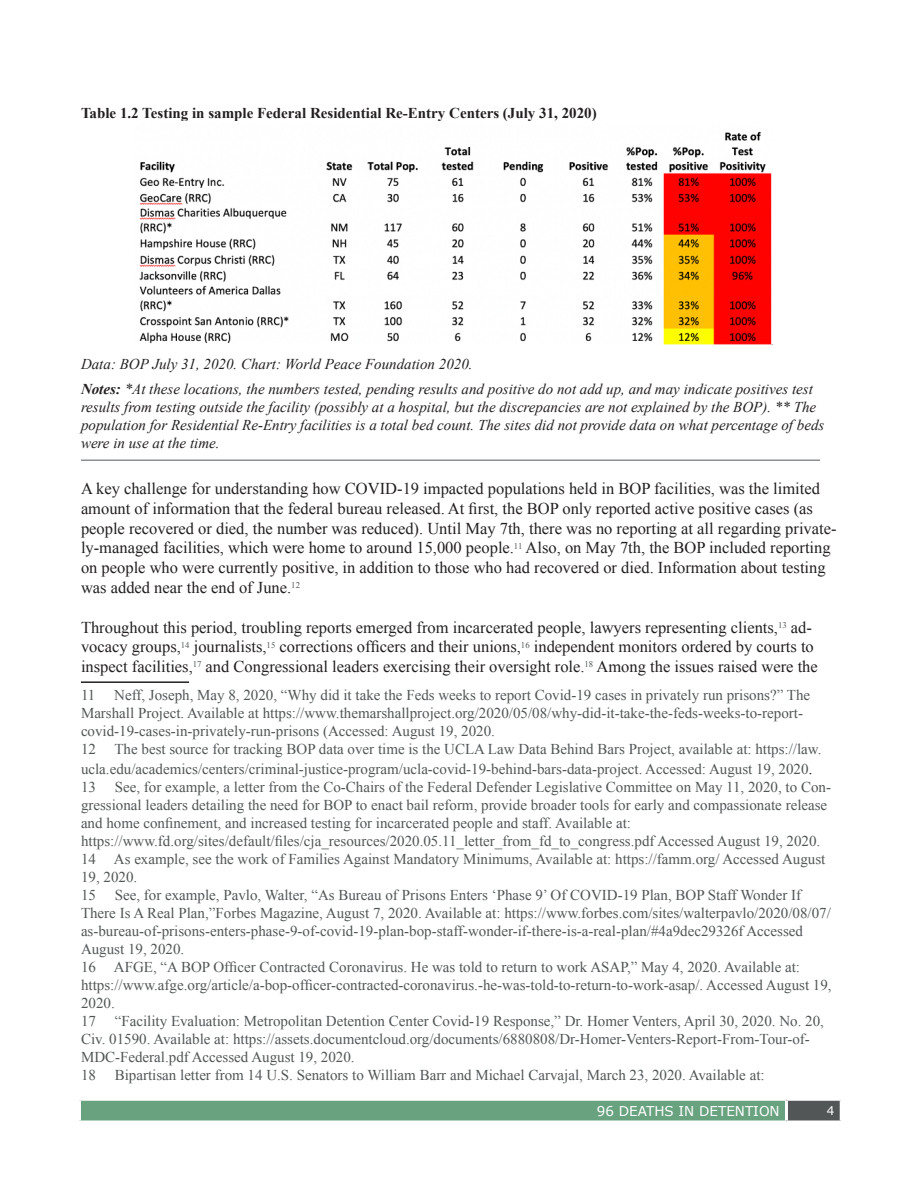
<style>
.page{position:relative;width:918px;height:1188px;background:#fff}
.page>*{position:absolute;margin:0;border:0;box-sizing:border-box;transform-origin:0 0}
.t1{font:16.5px/19.8px "Times New Roman";color:#231f20}
.t2{font:15px/18px "Times New Roman";color:#525657}
.bottom_caption{font:italic 15px/18px "Times New Roman";color:#231f20}
.Caption_style{font:700 15px "Times New Roman";color:#231f20}
.Caption_style-2{font:italic 15px "Times New Roman";color:#231f20}
.t3{font:13.5px "Verdana";color:#fff}
.t4{font:12px "Verdana";color:#fff}
.s1{font-weight:700}
.s2{font-size:16.5px;color:#231f20}
</style>
<div class="page">
<div style="left:80px;top:1099px;width:706px;height:23px;background:#69a27f"></div>
<div style="left:786px;top:1099px;width:55px;height:23px;background:#525657"></div>
<hr style="left:786px;top:1098px;width:57px;height:3px;background:#fff">
<hr style="left:840px;top:1101px;width:3px;height:19px;background:#fff">
<svg style="left:786px;top:1120px;width:55px;height:2px"></svg>
<hr style="left:78px;top:1098px;width:708px;height:3px;background:#fff">
<hr style="left:78px;top:1101px;width:3px;height:19px;background:#fff">
<hr style="left:785px;top:1101px;width:3px;height:19px;background:#fff">
<svg style="left:79px;top:1120px;width:707px;height:2px"></svg>
<hr style="left:81px;top:460px;width:739px;height:1px;background:#525657">
<img style="left:139px;top:131px;width:634px;height:214px">
<hr style="left:81px;top:681px;width:108px;height:2px;background:#231f20">
<p class="Caption_style" style="left:81px;top:103px;width:517px">Table 1.2 Testing in sample Federal Residential Re-Entry Centers (July 31, 2020)</p>
<p class="Caption_style-2" style="left:81px;top:354px;width:393px">Data: BOP July 31, 2020. Chart: World Peace Foundation 2020.</p>
<p class="bottom_caption" style="left:81px;top:379px;width:745px"><span class="s1">Notes:</span> *At these locations, the numbers tested, pending results and positive do not add up, and may indicate positives test results from testing outside the facility (possibly at a hospital, but the discrepancies are not explained by the BOP). ** The population for Residential Re-Entry facilities is a total bed count. The sites did not provide data on what percentage of beds were in use at the time.</p>
<p class="t1" style="left:81px;top:478px;width:757px">A key challenge for understanding how COVID-19 impacted populations held in BOP facilities, was the limited amount of information that the federal bureau released. At first, the BOP only reported active positive cases (as people recovered or died, the number was reduced). Until May 7th, there was no reporting at all regarding private&shy;ly-managed facilities, which were home to around 15,000 people.<sup>11</sup> Also, on May 7th, the BOP included reporting on people who were currently positive, in addition to those who had recovered or died. Information about testing was added near the end of June.<sup>12</sup></p>
<p class="t1" style="left:81px;top:617px;width:738px">Throughout this period, troubling reports emerged from incarcerated people, lawyers representing clients,<sup>13</sup> ad&shy;vocacy groups,<sup>14</sup> journalists,<sup>15</sup> corrections officers and their unions,<sup>16</sup> independent monitors ordered by courts to inspect facilities,<sup>17</sup> and Congressional leaders exercising their oversight role.<sup>18</sup> Among the issues raised were the</p>
<p class="t2" style="left:81px;top:686px;width:16px">11</p>
<p class="t2" style="left:81px;top:686px;width:731px;text-indent:33px">Neff, Joseph, May 8, 2020, “Why did it take the Feds weeks to report Covid-19 cases in privately run prisons?” The<br>Marshall Project. Available at https://www.themarshallproject.org/2020/05/08/why-did-it-take-the-feds-weeks-to-report&shy;covid-19-cases-in-privately-run-prisons (Accessed: August 19, 2020.</p>
<p class="t2" style="left:81px;top:739px;width:742px;line-height:19.8px">12 The best source for tracking BOP data over time is the UCLA Law Data Behind Bars Project, available at: https://law. ucla.edu/academics/centers/criminal-justice-program/ucla-covid-19-behind-bars-data-project. Accessed: August 19, 2020<span class="s2">.</span></p>
<p class="t2" style="left:81px;top:778px;width:16px">13</p>
<p class="t2" style="left:81px;top:778px;width:752px;text-indent:34px">See, for example, a letter from the Co-Chairs of the Federal Defender Legislative Committee on May 11, 2020, to Con&shy;gressional leaders detailing the need for BOP to enact bail reform, provide broader tools for early and compassionate release and home confinement, and increased testing for incarcerated people and staff. Available at:</p>
<p class="t2" style="left:81px;top:832px;width:741px">https://www.fd.org/sites/default/files/cja_resources/2020.05.11_letter_from_fd_to_congress.pdf Accessed August 19, 2020.</p>
<p class="t2" style="left:81px;top:850px;width:746px">14 As example, see the work of Families Against Mandatory Minimums, Available at: https://famm.org/ Accessed August<br>19, 2020.</p>
<p class="t2" style="left:81px;top:886px;width:16px">15</p>
<p class="t2" style="left:81px;top:886px;width:751px;text-indent:34px">See, for example, Pavlo, Walter, “As Bureau of Prisons Enters ‘Phase 9’ Of COVID-19 Plan, BOP Staff Wonder If There Is A Real Plan,”Forbes Magazine, August 7, 2020. Available at: https://www.forbes.com/sites/walterpavlo/2020/08/07/ as-bureau-of-prisons-enters-phase-9-of-covid-19-plan-bop-staff-wonder-if-there-is-a-real-plan/#4a9dec29326f Accessed August 19, 2020.</p>
<p class="t2" style="left:81px;top:958px;width:752px">16 AFGE, “A BOP Officer Contracted Coronavirus. He was told to return to work ASAP,” May 4, 2020. Available at: https://www.afge.org/article/a-bop-officer-contracted-coronavirus.-he-was-told-to-return-to-work-asap/. Accessed August 19,<br>2020.</p>
<p class="t2" style="left:81px;top:1012px;width:16px">17</p>
<p class="t2" style="left:81px;top:1012px;width:744px;text-indent:34px">“Facility Evaluation: Metropolitan Detention Center Covid-19 Response,” Dr. Homer Venters, April 30, 2020. No. 20,<br>Civ. 01590. Available at: https://assets.documentcloud.org/documents/6880808/Dr-Homer-Venters-Report-From-Tour-of-<br>MDC-Federal.pdf Accessed August 19, 2020.</p>
<p class="t2" style="left:81px;top:1066px;width:16px">18</p>
<p class="t2" style="left:115px;top:1066px;width:651px">Bipartisan letter from 14 U.S. Senators to William Barr and Michael Carvajal, March 23, 2020. Available at:</p>
<p class="t3" style="left:597px;top:1102px;width:184px">96 DEATHS IN DETENTION</p>
<p class="t4" style="left:827px;top:1103px;width:9px">4</p>
</div>
